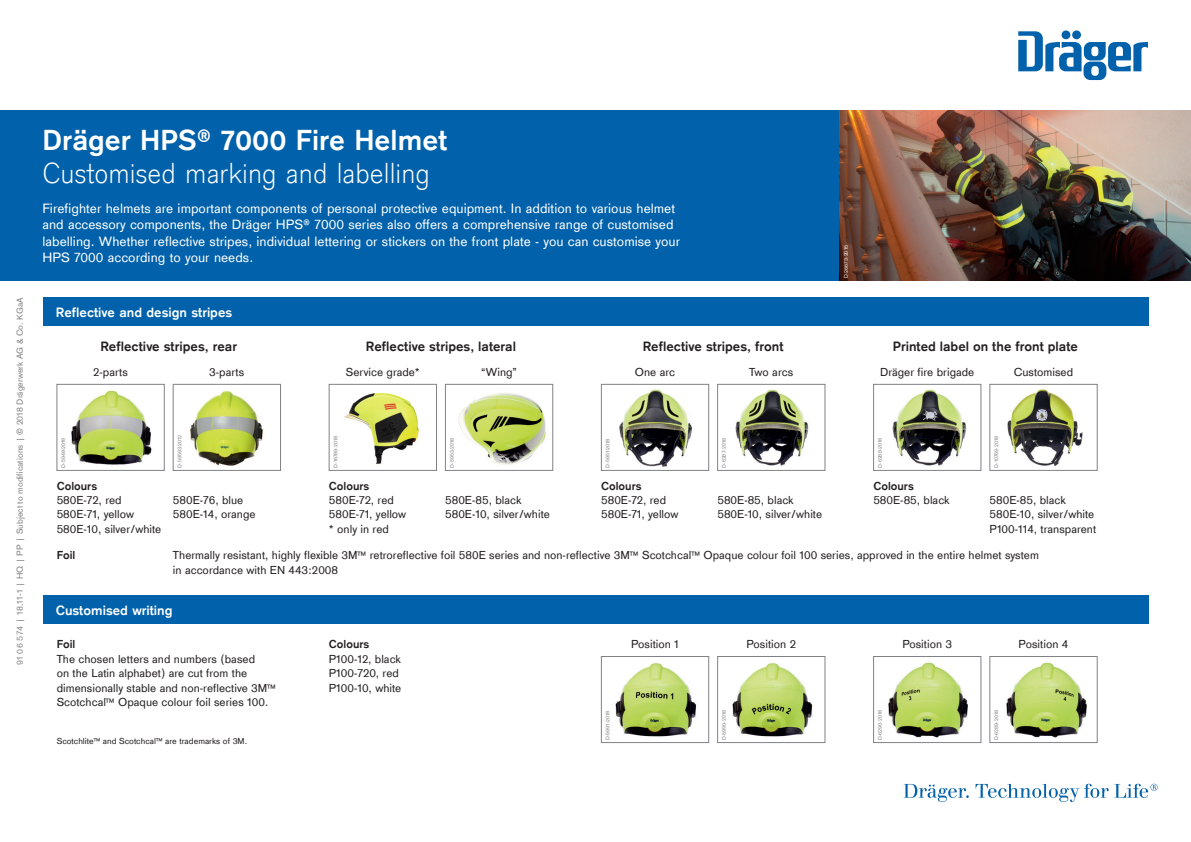
<style>
.page{position:relative;width:1191px;height:842px;background:#fff}
.page>*{position:absolute;margin:0;border:0;box-sizing:border-box;transform-origin:0 0}
.Second_line{font:300 30px "Draeger Sans";color:#fff}
.t1{font:700 30px "Draeger Sans";color:#fff}
.Second_line-2{font:14px/16.5px "Draeger Sans";color:#fff}
.t2{font:700 14px "Draeger Sans";color:#231f20}
.Second_line-3{font:700 14px "Draeger Sans";color:#fff}
.t3{font:12px/14.4px "Draeger Sans";color:#231f20}
.t4{font:700 12px "Draeger Sans";color:#231f20}
.Vertical_line{font:9px "Draeger Sans";color:#808285}
.t5{font:9px "Draeger Sans";color:#231f20}
.Second_line-4{font:5.5px "Draeger Sans";color:#808285}
.Second_line-5{font:5.5px "Draeger Sans";color:#fff}
.s1{font-size:9.6px}
.s2{font-size:7.2px}
</style>
<div class="page">
<div style="left:0;top:111px;width:842px;height:170px;background:#0161aa"></div>
<img style="left:839px;top:111px;width:352px;height:170px">
<svg style="left:1018px;top:31px;width:130px;height:49px"></svg>
<img style="left:190px;top:391px;width:73px;height:75px">
<div style="left:173px;top:384px;width:108px;height:87px;border:1px solid #808285"></div>
<img style="left:71px;top:390px;width:81px;height:75px">
<div style="left:57px;top:384px;width:107px;height:87px;border:1px solid #808285"></div>
<img style="left:458px;top:393px;width:88px;height:72px">
<div style="left:445px;top:384px;width:108px;height:87px;border:1px solid #808285"></div>
<img style="left:344px;top:392px;width:75px;height:72px">
<div style="left:329px;top:384px;width:108px;height:87px;border:1px solid #808285"></div>
<img style="left:735px;top:389px;width:74px;height:77px">
<div style="left:717px;top:384px;width:108px;height:87px;border:1px solid #808285"></div>
<img style="left:619px;top:389px;width:73px;height:78px">
<div style="left:601px;top:384px;width:108px;height:87px;border:1px solid #808285"></div>
<img style="left:732px;top:663px;width:81px;height:74px">
<div style="left:717px;top:656px;width:108px;height:87px;border:1px solid #808285"></div>
<img style="left:615px;top:663px;width:82px;height:74px">
<div style="left:601px;top:656px;width:108px;height:87px;border:1px solid #808285"></div>
<img style="left:1007px;top:389px;width:76px;height:77px">
<div style="left:989px;top:384px;width:108px;height:87px;border:1px solid #808285"></div>
<img style="left:892px;top:389px;width:75px;height:77px">
<div style="left:873px;top:384px;width:108px;height:87px;border:1px solid #808285"></div>
<img style="left:1006px;top:662px;width:81px;height:76px">
<div style="left:989px;top:656px;width:108px;height:87px;border:1px solid #808285"></div>
<img style="left:888px;top:662px;width:80px;height:76px">
<div style="left:873px;top:656px;width:108px;height:87px;border:1px solid #808285"></div>
<div style="left:43px;top:595px;width:1105px;height:29px;background:#0161aa"></div>
<div style="left:43px;top:298px;width:1105px;height:28px;background:#0161aa"></div>
<svg style="left:903px;top:784px;width:65px;height:18px"></svg>
<svg style="left:975px;top:784px;width:133px;height:18px"></svg>
<svg style="left:1114px;top:784px;width:43px;height:14px"></svg>
<p class="Vertical_line" style="left:13px;top:665px;width:369px;rotate:-90deg">91 06 574 | 18.11-1 | HQ | PP | Subject to modifications | © 2018 Drägerwerk AG &amp; Co. KGaA</p>
<p class="t1" style="left:43px;top:120px;width:406px">Dräger HPS® 7000 Fire Helmet</p>
<p class="Second_line" style="left:43px;top:154px;width:389px">Customised marking and labelling</p>
<p class="Second_line-2" style="left:43px;top:199px;width:639px">Firefighter helmets are important components of personal protective equipment. In addition to various helmet and accessory components, the Dräger HPS® 7000 series also offers a comprehensive range of customised labelling. Whether reflective stripes, individual lettering or stickers on the front plate - you can customise your HPS 7000 according to your needs.</p>
<p class="Second_line-5" style="left:842px;top:278px;width:34px;rotate:-90deg">D-26673-2015</p>
<p class="Second_line-3" style="left:56px;top:303px;width:178px">Reflective and design stripes</p>
<p class="t2" style="left:100px;top:337px;width:138px">Reflective stripes, rear</p>
<p class="t3" style="left:93px;top:364px;width:36px">2-parts</p>
<p class="t3" style="left:209px;top:364px;width:37px">3-parts</p>
<p class="t3" style="left:346px;top:364px;width:76px">Service grade*</p>
<p class="t3" style="left:481px;top:364px;width:37px">“Wing”</p>
<p class="t3" style="left:635px;top:364px;width:42px">One arc</p>
<p class="t3" style="left:749px;top:364px;width:46px">Two arcs</p>
<p class="t2" style="left:366px;top:337px;width:152px">Reflective stripes, lateral</p>
<p class="t2" style="left:642px;top:337px;width:142px">Reflective stripes, front</p>
<p class="t2" style="left:893px;top:337px;width:187px">Printed label on the front plate</p>
<p class="t3" style="left:880px;top:364px;width:96px">Dräger fire brigade</p>
<p class="t3" style="left:1013px;top:364px;width:61px">Customised</p>
<p class="Second_line-4" style="left:176px;top:468px;width:34px;rotate:-90deg">D-59593-2012</p>
<p class="Second_line-4" style="left:448px;top:468px;width:32px;rotate:-90deg">D-5953-2018</p>
<p class="Second_line-4" style="left:720px;top:468px;width:31px;rotate:-90deg">D-6287-2018</p>
<p class="Second_line-4" style="left:60px;top:468px;width:31px;rotate:-90deg">D-5948-2018</p>
<p class="Second_line-4" style="left:332px;top:468px;width:33px;rotate:-90deg">D-16789-2018</p>
<p class="Second_line-4" style="left:604px;top:468px;width:31px;rotate:-90deg">D-5951-2018</p>
<p class="Second_line-4" style="left:876px;top:468px;width:31px;rotate:-90deg">D-6288-2018</p>
<p class="Second_line-4" style="left:992px;top:468px;width:33px;rotate:-90deg">D-10769-2018</p>
<p class="t4" style="left:57px;top:478px;width:42px">Colours</p>
<p class="t3" style="left:57px;top:492px;width:66px">580E-72, red</p>
<p class="t3" style="left:57px;top:507px;width:79px">580E-71, yellow</p>
<p class="t3" style="left:57px;top:521px;width:106px">580E-10, silver/white</p>
<p class="t4" style="left:57px;top:547px;width:20px">Foil</p>
<p class="t3" style="left:173px;top:547px;width:867px">Thermally resistant, highly flexible 3M<span class="s1">™</span> retroreflective foil 580E series and non-reflective 3M<span class="s1">™</span> Scotchcal<span class="s1">™</span> Opaque colour foil 100 series, approved in the entire helmet system in accordance with EN 443:2008</p>
<p class="t4" style="left:329px;top:478px;width:42px">Colours</p>
<p class="t3" style="left:329px;top:492px;width:66px">580E-72, red</p>
<p class="t3" style="left:329px;top:507px;width:79px">580E-71, yellow</p>
<p class="t3" style="left:329px;top:521px;width:62px">* only in red</p>
<p class="t4" style="left:601px;top:478px;width:42px">Colours</p>
<p class="t3" style="left:601px;top:492px;width:66px">580E-72, red</p>
<p class="t3" style="left:601px;top:507px;width:79px">580E-71, yellow</p>
<p class="t4" style="left:873px;top:478px;width:42px">Colours</p>
<p class="t3" style="left:173px;top:492px;width:72px">580E-76, blue</p>
<p class="t3" style="left:873px;top:492px;width:78px">580E-85, black</p>
<p class="t3" style="left:173px;top:507px;width:84px">580E-14, orange</p>
<p class="t3" style="left:445px;top:492px;width:78px">580E-85, black</p>
<p class="t3" style="left:445px;top:507px;width:106px">580E-10, silver/white</p>
<p class="t3" style="left:717px;top:492px;width:78px">580E-85, black</p>
<p class="t3" style="left:717px;top:507px;width:106px">580E-10, silver/white</p>
<p class="t3" style="left:989px;top:492px;width:78px">580E-85, black</p>
<p class="t3" style="left:989px;top:507px;width:106px">580E-10, silver/white</p>
<p class="t3" style="left:989px;top:521px;width:108px">P100-114, transparent</p>
<p class="Second_line-3" style="left:56px;top:601px;width:118px">Customised writing</p>
<p class="t4" style="left:57px;top:636px;width:20px">Foil</p>
<p class="t3" style="left:57px;top:651px;width:221px">The chosen letters and numbers (based<br>on the Latin alphabet) are cut from the dimensionally stable and non-reflective 3M<span class="s1">™ </span>Scotchcal<span class="s1">™</span> Opaque colour foil series 100.</p>
<p class="t5" style="left:57px;top:734px;width:192px">Scotchlite<span class="s2">™</span> and Scotchcal<span class="s2">™</span> are trademarks of 3M.</p>
<p class="t4" style="left:329px;top:636px;width:42px">Colours</p>
<p class="t3" style="left:329px;top:651px;width:74px">P100-12, black</p>
<p class="t3" style="left:329px;top:665px;width:72px">P100-720, red</p>
<p class="t3" style="left:329px;top:680px;width:74px">P100-10, white</p>
<p class="t3" style="left:631px;top:637px;width:49px">Position 1</p>
<p class="t3" style="left:746px;top:637px;width:51px">Position 2</p>
<p class="Second_line-4" style="left:604px;top:740px;width:31px;rotate:-90deg">D-5991-2018</p>
<p class="Second_line-4" style="left:720px;top:740px;width:32px;rotate:-90deg">D-5990-2018</p>
<p class="t3" style="left:902px;top:637px;width:51px">Position 3</p>
<p class="t3" style="left:1018px;top:637px;width:51px">Position 4</p>
<p class="Second_line-4" style="left:876px;top:740px;width:31px;rotate:-90deg">D-6290-2018</p>
<p class="Second_line-4" style="left:992px;top:740px;width:31px;rotate:-90deg">D-6289-2018</p>
</div>
